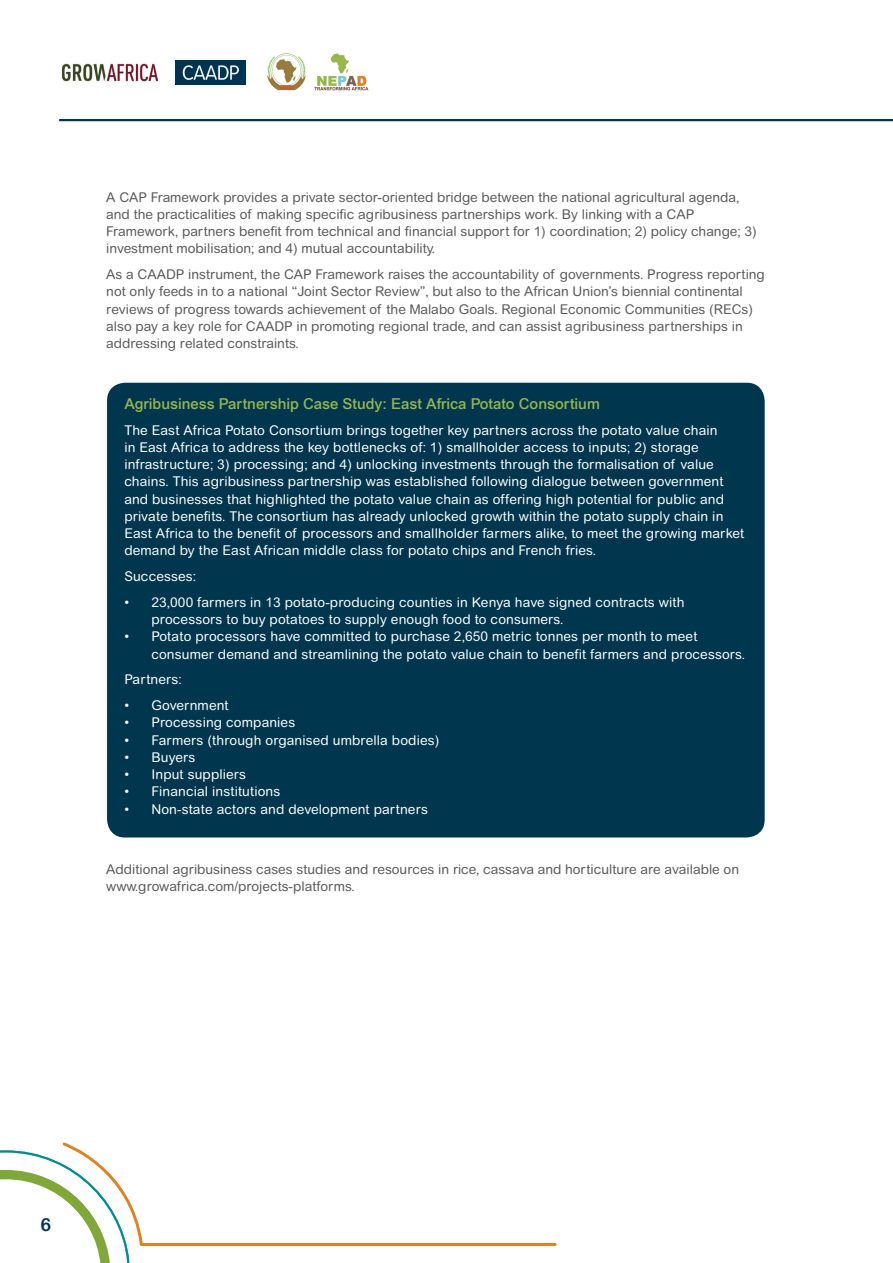
<style>
.page{position:relative;width:893px;height:1263px;background:#fff}
.page>*{position:absolute;margin:0;border:0;box-sizing:border-box;transform-origin:0 0}
.t1{font:18px "Arial Rounded MT Bold";color:#00364e}
.t2{font:500 15px "Arial";color:#97b64d}
.t3{font:13.5px/17.2px "Arial Rounded";letter-spacing:.01em;color:#fff}
.t4{font:13.5px/17.2px "Arial Rounded";color:#58595b}
</style>
<div class="page">
<svg style="left:0;top:1150px;width:130px;height:113px"></svg>
<svg style="left:61px;top:1142px;width:496px;height:105px"></svg>
<hr style="left:60px;top:119px;width:833px;height:2px;background:#00364e">
<img style="left:267px;top:53px;width:102px;height:38px">
<img style="left:176px;top:61px;width:70px;height:23px">
<img style="left:61px;top:63px;width:98px;height:19px">
<div style="left:107px;top:383px;width:658px;height:454px;background:#00364e;border-radius:18px"></div>
<p class="t4" style="left:106px;top:188px;width:652px">A CAP Framework provides a private sector-oriented bridge between the national agricultural agenda, and the practicalities of making specific agribusiness partnerships work. By linking with a CAP Framework, partners benefit from technical and financial support for 1) coordination; 2) policy change; 3) investment mobilisation; and 4) mutual accountability.</p>
<p class="t4" style="left:106px;top:266px;width:660px">As a CAADP instrument, the CAP Framework raises the accountability of governments. Progress reporting not only feeds in to a national “Joint Sector Review”, but also to the African Union’s biennial continental reviews of progress towards achievement of the Malabo Goals. Regional Economic Communities (RECs) also pay a key role for CAADP in promoting regional trade, and can assist agribusiness partnerships in addressing related constraints.</p>
<p class="t2" style="left:124px;top:395px;width:477px">Agribusiness Partnership Case Study: East Africa Potato Consortium</p>
<p class="t3" style="left:124px;top:421px;width:621px">The East Africa Potato Consortium brings together key partners across the potato value chain<br>in East Africa to address the key bottlenecks of: 1) smallholder access to inputs; 2) storage infrastructure; 3) processing; and 4) unlocking investments through the formalisation of value chains. This agribusiness partnership was established following dialogue between government and businesses that highlighted the potato value chain as offering high potential for public and private benefits. The consortium has already unlocked growth within the potato supply chain in East Africa to the benefit of processors and smallholder farmers alike, to meet the growing market demand by the East African middle class for potato chips and French fries.</p>
<p class="t3" style="left:124px;top:568px;width:73px">Successes:</p>
<p class="t3" style="left:151px;top:593px;width:535px;text-indent:-27px">• 23,000 farmers in 13 potato-producing counties in Kenya have signed contracts with processors to buy potatoes to supply enough food to consumers.</p>
<p class="t3" style="left:151px;top:628px;width:595px;text-indent:-27px">• Potato processors have committed to purchase 2,650 metric tonnes per month to meet consumer demand and streamlining the potato value chain to benefit farmers and processors.</p>
<p class="t3" style="left:124px;top:671px;width:59px">Partners:</p>
<p class="t3" style="left:124px;top:697px;width:106px">• Government</p>
<p class="t3" style="left:124px;top:714px;width:172px">• Processing companies</p>
<p class="t3" style="left:124px;top:731px;width:317px">• Farmers (through organised umbrella bodies)</p>
<p class="t3" style="left:124px;top:749px;width:72px">• Buyers</p>
<p class="t3" style="left:124px;top:766px;width:123px">• Input suppliers</p>
<p class="t3" style="left:124px;top:783px;width:157px">• Financial institutions</p>
<p class="t3" style="left:124px;top:800px;width:305px">• Non-state actors and development partners</p>
<p class="t4" style="left:106px;top:861px;width:634px">Additional agribusiness cases studies and resources in rice, cassava and horticulture are available on www.growafrica.com/projects-platforms.</p>
<h1 class="t1" style="left:41px;top:1214px;width:12px">6</h1>
</div>
